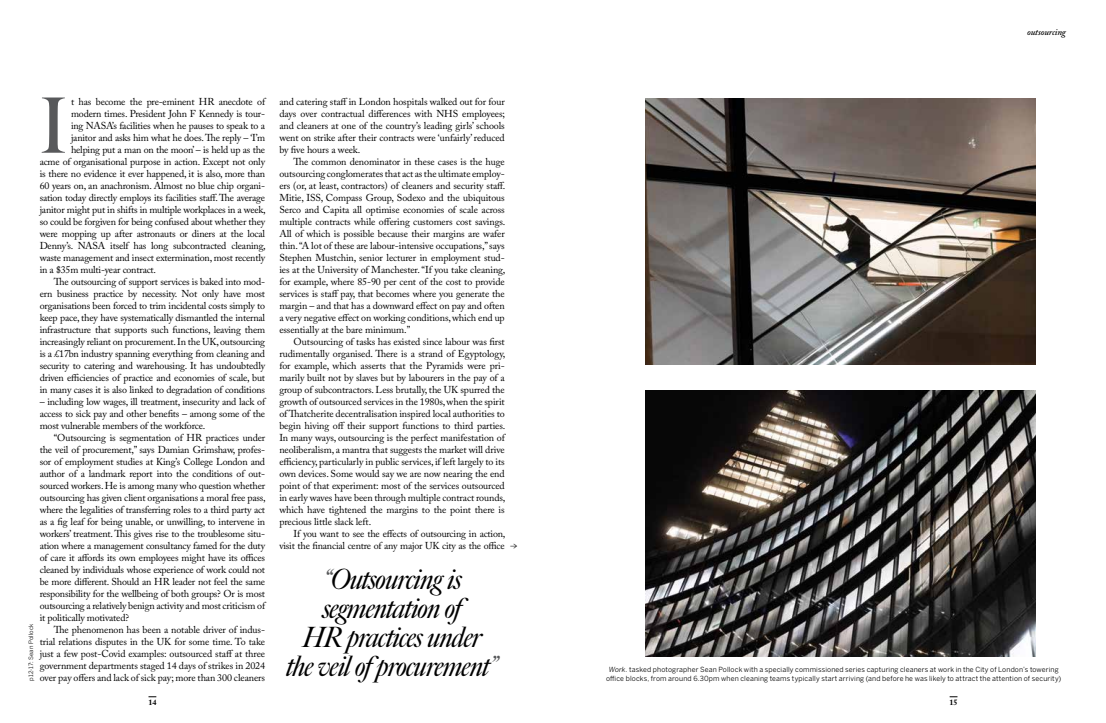
<style>
.page{position:relative;width:1106px;height:723px;background:#fff}
.page>*{position:absolute;margin:0;border:0;box-sizing:border-box;transform-origin:0 0}
.t1{font:76.7px "Big Caslon FB";color:#58595b}
.t2{font:italic 28px/28.9px "Big Caslon FB";letter-spacing:-.03em;color:#000;text-align:center}
.t3{font:10px/12px "Adobe Caslon Pro";letter-spacing:-.02em;color:#000;text-align:justify}
.t4{font:9.5px "Mercury Text G2";color:#000}
.t5{font:italic 600 9px "Adobe Caslon Pro";letter-spacing:-.01em;color:#000}
.t6{font:700 8px "Adobe Caslon Pro";color:#000}
.t7{font:7px/9px "Benton Sans";letter-spacing:.02em;color:#000;text-align:center}
.t8{font:6px "Benton Sans";letter-spacing:.025em;color:#000}
.s1{color:#58595b}
.s2{font-style:italic}
</style>
<div class="page">
<img style="left:646px;top:390px;width:389px;height:266px">
<img style="left:646px;top:98px;width:389px;height:267px">
<h1 class="t1" style="left:38px;top:81px;width:32px">I</h1>
<p class="t3" style="left:71px;top:95px;width:196px">t has become the pre-eminent HR anecdote of</p>
<p class="t3" style="left:71px;top:107px;width:195px">modern times. President John F Kennedy is tour-</p>
<p class="t3" style="left:71px;top:119px;width:196px">ing NASA’s facilities when he pauses to speak to a</p>
<p class="t3" style="left:71px;top:131px;width:196px">janitor and asks him what he does. The reply – ‘I’m</p>
<p class="t3" style="left:71px;top:143px;width:196px">helping put a man on the moon’ – is held up as the</p>
<p class="t3" style="left:40px;top:155px;width:227px">acme of organisational purpose in action. Except not only</p>
<p class="t3" style="left:40px;top:167px;width:227px">is there no evidence it ever happened, it is also, more than</p>
<p class="t3" style="left:40px;top:179px;width:227px">60 years on, an anachronism. Almost no blue chip organi-</p>
<p class="t3" style="left:40px;top:191px;width:227px">sation today directly employs its facilities staff. The average</p>
<p class="t3" style="left:40px;top:203px;width:228px">janitor might put in shifts in multiple workplaces in a week,</p>
<p class="t3" style="left:40px;top:215px;width:227px">so could be forgiven for being confused about whether they</p>
<p class="t3" style="left:40px;top:227px;width:227px">were mopping up after astronauts or diners at the local</p>
<p class="t3" style="left:40px;top:239px;width:228px">Denny’s. NASA itself has long subcontracted cleaning,</p>
<p class="t3" style="left:40px;top:251px;width:227px">waste management and insect extermination, most recently</p>
<p class="t3" style="left:40px;top:263px;width:118px">in a $35m multi-year contract.</p>
<p class="t3" style="left:54px;top:275px;width:213px">The outsourcing of support services is baked into mod-</p>
<p class="t3" style="left:40px;top:287px;width:227px">ern business practice by necessity. Not only have most</p>
<p class="t3" style="left:40px;top:299px;width:227px">organisations been forced to trim incidental costs simply to</p>
<p class="t3" style="left:40px;top:311px;width:227px">keep pace, they have systematically dismantled the internal</p>
<p class="t3" style="left:40px;top:323px;width:227px">infrastructure that supports such functions, leaving them</p>
<p class="t3" style="left:40px;top:335px;width:227px">increasingly reliant on procurement. In the UK, outsourcing</p>
<p class="t3" style="left:40px;top:347px;width:227px">is a £17bn industry spanning everything from cleaning and</p>
<p class="t3" style="left:40px;top:359px;width:227px">security to catering and warehousing. It has undoubtedly</p>
<p class="t3" style="left:40px;top:371px;width:227px">driven efficiencies of practice and economies of scale, but</p>
<p class="t3" style="left:40px;top:383px;width:227px">in many cases it is also linked to degradation of conditions</p>
<p class="t3" style="left:40px;top:395px;width:227px">– including low wages, ill treatment, insecurity and lack of access to sick pay and other benefits – among some of the most vulnerable members of the workforce.</p>
<p class="t3" style="left:40px;top:431px;width:228px;text-indent:14px">“Outsourcing is segmentation of HR practices under the veil of procurement,” says Damian Grimshaw, profes&shy;sor of employment studies at King’s College London and author of a landmark report into the conditions of out&shy;sourced workers. He is among many who question whether outsourcing has given client organisations a moral free pass, where the legalities of transferring roles to a third party act as a fig leaf for being unable, or unwilling, to intervene in workers’ treatment. This gives rise to the troublesome situ&shy;ation where a management consultancy famed for the duty of care it affords its own employees might have its offices cleaned by individuals whose experience of work could not be more different. Should an HR leader not feel the same responsibility for the wellbeing of both groups? Or is most outsourcing a relatively benign activity and most criticism of it politically motivated?</p>
<p class="t3" style="left:40px;top:623px;width:227px;text-indent:14px">The phenomenon has been a notable driver of indus&shy;trial relations disputes in the UK for some time. To take just a few post-Covid examples: outsourced staff at three government departments staged 14 days of strikes in 2024 over pay offers and lack of sick pay; more than 300 cleaners</p>
<p class="t8" style="left:27px;top:681px;width:59px;rotate:-90deg">p12-17: Sean Pollock</p>
<p class="t6" style="left:148px;top:697px;width:9px">14</p>
<p class="t3" style="left:279px;top:95px;width:227px">and catering staff in London hospitals walked out for four days over contractual differences with NHS employees; and cleaners at one of the country’s leading girls’ schools went on strike after their contracts were ‘unfairly’ reduced by five hours a week.</p>
<p class="t3" style="left:279px;top:155px;width:228px;text-indent:14px">The common denominator in these cases is the huge outsourcing conglomerates that act as the ultimate employ&shy;ers (or, at least, contractors) of cleaners and security staff.<br>Mitie, ISS, Compass Group, Sodexo and the ubiquitous Serco and Capita all optimise economies of scale across multiple contracts while offering customers cost savings.<br>All of which is possible because their margins are wafer thin. “A lot of these are labour-intensive occupations,” says Stephen Mustchin, senior lecturer in employment stud&shy;ies at the University of Manchester. “If you take cleaning, for example, where 85-90 per cent of the cost to provide services is staff pay, that becomes where you generate the margin – and that has a downward effect on pay and often a very negative effect on working conditions, which end up essentially at the bare minimum.”</p>
<p class="t3" style="left:279px;top:335px;width:228px;text-indent:14px">Outsourcing of tasks has existed since labour was first rudimentally organised. There is a strand of Egyptology, for example, which asserts that the Pyramids were pri&shy;marily built not by slaves but by labourers in the pay of a group of subcontractors. Less brutally, the UK spurred the growth of outsourced services in the 1980s, when the spirit of Thatcherite decentralisation inspired local authorities to begin hiving off their support functions to third parties.<br>In many ways, outsourcing is the perfect manifestation of neoliberalism, a mantra that suggests the market will drive efficiency, particularly in public services, if left largely to its own devices. Some would say we are now nearing the end point of that experiment: most of the services outsourced in early waves have been through multiple contract rounds, which have tightened the margins to the point there is precious little slack left.</p>
<p class="t3" style="left:279px;top:527px;width:228px;text-align:right">If you want to see the effects of outsourcing in action, visit the financial centre of any major UK city as the office</p>
<p class="t4" style="left:510px;top:539px;width:9px">•</p>
<h2 class="t2" style="left:286px;top:566px;width:213px"><span class="s1">“</span>Outsourcing is segmentation of<br>HR practices under the veil of procurement<span class="s1">”</span></h2>
<p class="t5" style="left:1027px;top:27px;width:40px">outsourcing</p>
<p class="t7" style="left:606px;top:664px;width:456px"><span class="s2">Work.</span> tasked photographer Sean Pollock with a specially commissioned series capturing cleaners at work in the City of London’s towering office blocks, from around 6.30pm when cleaning teams typically start arriving (and before he was likely to attract the attention of security)</p>
<p class="t6" style="left:949px;top:697px;width:9px">15</p>
</div>
